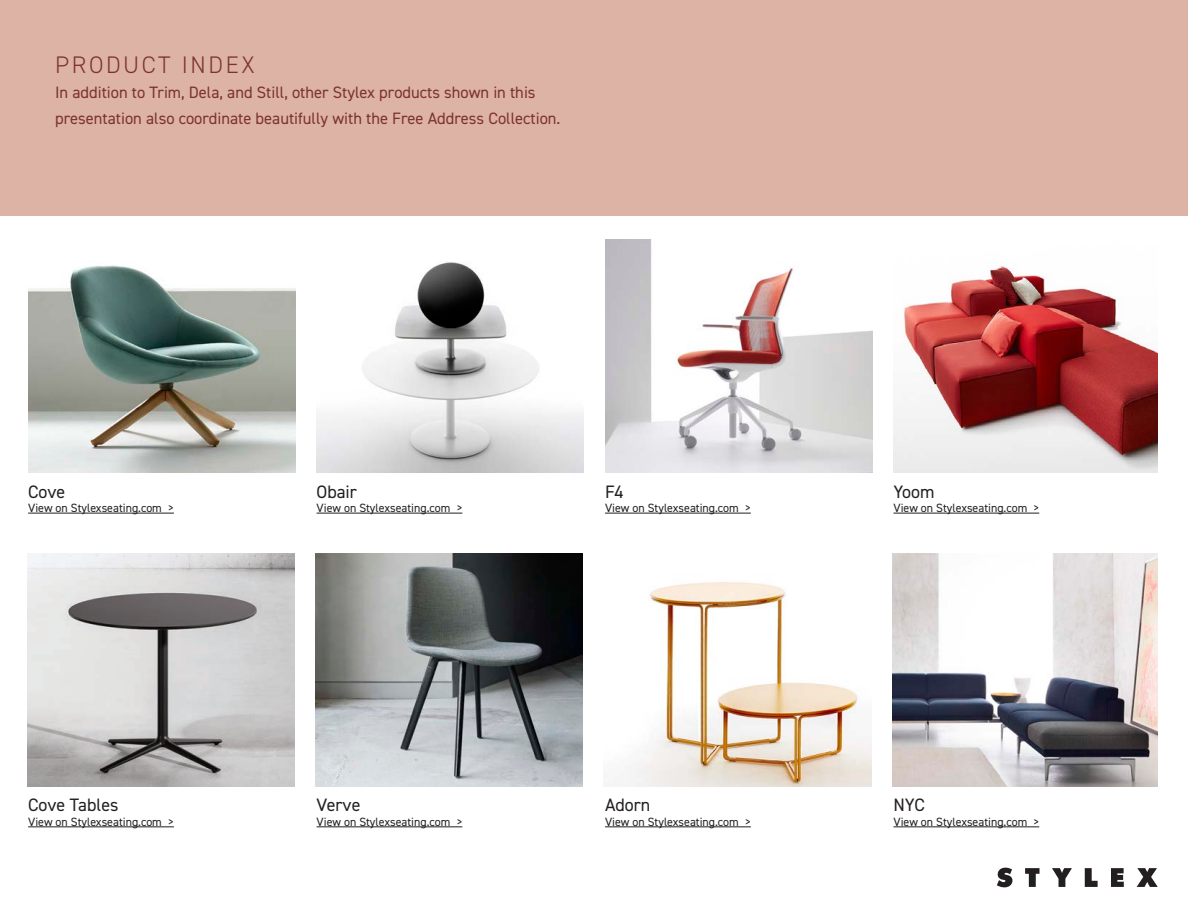
<style>
.page{position:relative;width:1188px;height:918px;background:#fff}
.page>*{position:absolute;margin:0;border:0;box-sizing:border-box;transform-origin:0 0}
.t1{font:300 24px "DIN2014";letter-spacing:.11em;color:#7c332c}
.t2{font:18px "DIN2014";color:#231f20}
.t3{font:16.5px/25.5px "DIN2014";color:#7c332c}
.t4{font:12px "DIN2014";color:#231f20}
</style>
<div class="page">
<img style="left:28px;top:265px;width:267px;height:208px">
<img style="left:27px;top:553px;width:267px;height:234px">
<img style="left:317px;top:262px;width:267px;height:211px">
<img style="left:315px;top:553px;width:268px;height:234px">
<img style="left:605px;top:240px;width:267px;height:233px">
<img style="left:625px;top:582px;width:246px;height:205px">
<img style="left:894px;top:264px;width:264px;height:209px">
<img style="left:892px;top:553px;width:266px;height:234px">
<div style="left:0;top:0;width:1188px;height:216px;background:#ddb3a5"></div>
<hr style="left:28px;top:513px;width:146px;height:1px;background:#231f20">
<hr style="left:28px;top:827px;width:146px;height:1px;background:#231f20">
<hr style="left:317px;top:513px;width:145px;height:1px;background:#231f20">
<hr style="left:317px;top:827px;width:145px;height:1px;background:#231f20">
<hr style="left:605px;top:513px;width:146px;height:1px;background:#231f20">
<hr style="left:605px;top:827px;width:146px;height:1px;background:#231f20">
<hr style="left:894px;top:513px;width:145px;height:1px;background:#231f20">
<hr style="left:894px;top:827px;width:145px;height:1px;background:#231f20">
<svg style="left:997px;top:868px;width:161px;height:19px"></svg>
<p class="t1" style="left:55px;top:50px;width:201px">PRODUCT INDEX</p>
<p class="t3" style="left:55px;top:79px;width:507px">In addition to Trim, Dela, and Still, other Stylex products shown in this presentation also coordinate beautifully with the Free Address Collection.</p>
<p class="t2" style="left:28px;top:480px;width:39px">Cove</p>
<p class="t4" style="left:28px;top:500px;width:147px">View on Stylexseating.com &gt;</p>
<p class="t2" style="left:317px;top:480px;width:42px">Obair</p>
<p class="t4" style="left:317px;top:500px;width:147px">View on Stylexseating.com &gt;</p>
<p class="t2" style="left:605px;top:480px;width:20px">F4</p>
<p class="t4" style="left:605px;top:500px;width:147px">View on Stylexseating.com &gt;</p>
<p class="t2" style="left:894px;top:480px;width:43px">Yoom</p>
<p class="t4" style="left:894px;top:500px;width:147px">View on Stylexseating.com &gt;</p>
<p class="t2" style="left:28px;top:794px;width:92px">Cove Tables</p>
<p class="t4" style="left:28px;top:814px;width:147px">View on Stylexseating.com &gt;</p>
<p class="t2" style="left:317px;top:794px;width:45px">Verve</p>
<p class="t4" style="left:317px;top:814px;width:147px">View on Stylexseating.com &gt;</p>
<p class="t2" style="left:605px;top:794px;width:47px">Adorn</p>
<p class="t4" style="left:605px;top:814px;width:147px">View on Stylexseating.com &gt;</p>
<p class="t2" style="left:894px;top:794px;width:33px">NYC</p>
<p class="t4" style="left:894px;top:814px;width:147px">View on Stylexseating.com &gt;</p>
</div>
